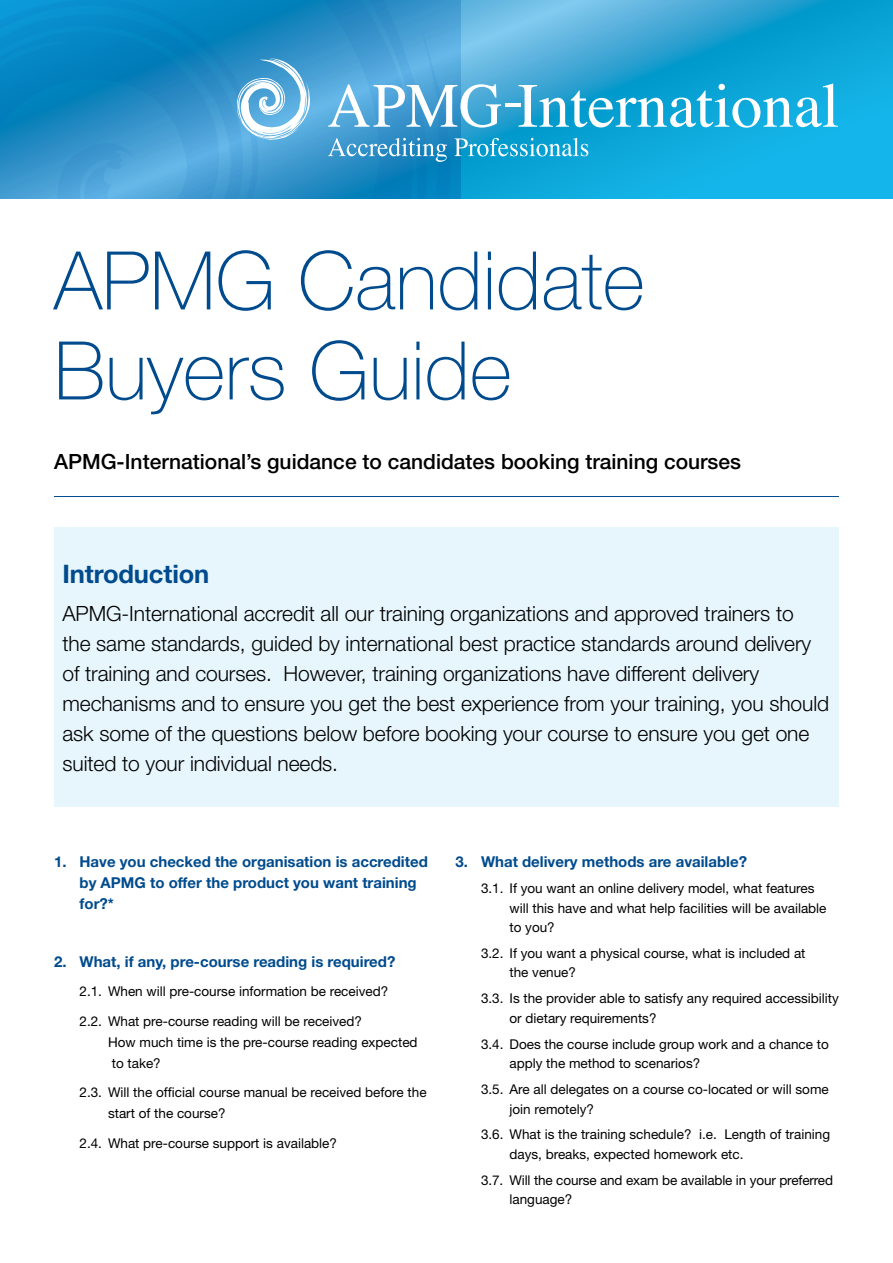
<style>
.page{position:relative;width:893px;height:1263px;background:#fff}
.page>*{position:absolute;margin:0;border:0;box-sizing:border-box;transform-origin:0 0}
.t1{font:100 81px/90px "Helvetica Neue";color:#004b8d}
.t2{font:63px "Times";color:#fff}
.t3{font:700 25.5px "Helvetica Neue";letter-spacing:-.005em;color:#004b8d}
.t4{font:300 21px/30px "Helvetica Neue";letter-spacing:-.005em;color:#000}
.t5{font:500 21px "Helvetica Neue";color:#000}
.t6{font:700 15px/21px "Helvetica Neue";color:#004b8d}
.t7{font:13.5px/19.5px "Helvetica Neue";color:#000}
</style>
<div class="page">
<svg style="left:461px;top:0;width:432px;height:199px;background:#20aadb"></svg>
<img style="left:0;top:0;width:461px;height:199px">
<svg style="left:328px;top:84px;width:173px;height:44px"></svg>
<svg style="left:237px;top:58px;width:75px;height:83px"></svg>
<hr style="left:505px;top:103px;width:15px;height:4px;background:#fff">
<svg style="left:328px;top:138px;width:119px;height:24px;background:#51a1ce"></svg>
<svg style="left:454px;top:138px;width:134px;height:18px;background:#46b5db"></svg>
<hr style="left:54px;top:496px;width:785px;height:1px;background:#004b8d">
<div style="left:54px;top:527px;width:785px;height:280px;background:#e7f6fd"></div>
<h2 class="t2" style="left:517px;top:47px;width:323px">International</h2>
<h1 class="t1" style="left:54px;top:235px;width:592px">APMG Candidate<br>Buyers Guide</h1>
<h3 class="t5" style="left:54px;top:449px;width:689px">APMG-International’s guidance to candidates booking training courses</h3>
<h3 class="t3" style="left:63px;top:558px;width:148px">Introduction</h3>
<p class="t4" style="left:63px;top:598px;width:768px">APMG-International accredit all our training organizations and approved trainers to<br>the same standards, guided by international best practice standards around delivery of training and courses. However, training organizations have different delivery mechanisms and to ensure you get the best experience from your training, you should ask some of the questions below before booking your course to ensure you get one suited to your individual needs.</p>
<p class="t6" style="left:80px;top:851px;width:350px;text-indent:-26px">1. Have you checked the organisation is accredited by APMG to offer the product you want training for?*</p>
<p class="t6" style="left:54px;top:950px;width:343px">2. What, if any, pre-course reading is required?</p>
<p class="t7" style="left:80px;top:976px;width:310px;line-height:29.5px">2.1. When will pre-course information be received?<br>2.2. What pre-course reading will be received?</p>
<p class="t7" style="left:108px;top:1031px;width:311px;line-height:21px">How much time is the pre-course reading expected to take?</p>
<p class="t7" style="left:108px;top:1082px;width:320px;line-height:21px;text-indent:-28px">2.3. Will the official course manual be received before the start of the course?</p>
<p class="t7" style="left:80px;top:1133px;width:259px">2.4. What pre-course support is available?</p>
<p class="t6" style="left:455px;top:851px;width:293px">3. What delivery methods are available?</p>
<p class="t7" style="left:509px;top:878px;width:318px;text-indent:-28px">3.1. If you want an online delivery model, what features will this have and what help facilities will be available to you?</p>
<p class="t7" style="left:509px;top:943px;width:298px;text-indent:-28px">3.2. If you want a physical course, what is included at the venue?</p>
<p class="t7" style="left:509px;top:988px;width:331px;text-indent:-28px">3.3. Is the provider able to satisfy any required accessibility or dietary requirements?</p>
<p class="t7" style="left:509px;top:1034px;width:321px;text-indent:-28px">3.4. Does the course include group work and a chance to apply the method to scenarios?</p>
<p class="t7" style="left:509px;top:1079px;width:321px;text-indent:-28px">3.5. Are all delegates on a course co-located or will some join remotely?</p>
<p class="t7" style="left:509px;top:1125px;width:322px;text-indent:-28px">3.6. What is the training schedule? i.e. Length of training days, breaks, expected homework etc.</p>
<p class="t7" style="left:509px;top:1170px;width:325px;text-indent:-28px">3.7. Will the course and exam be available in your preferred language?</p>
</div>
